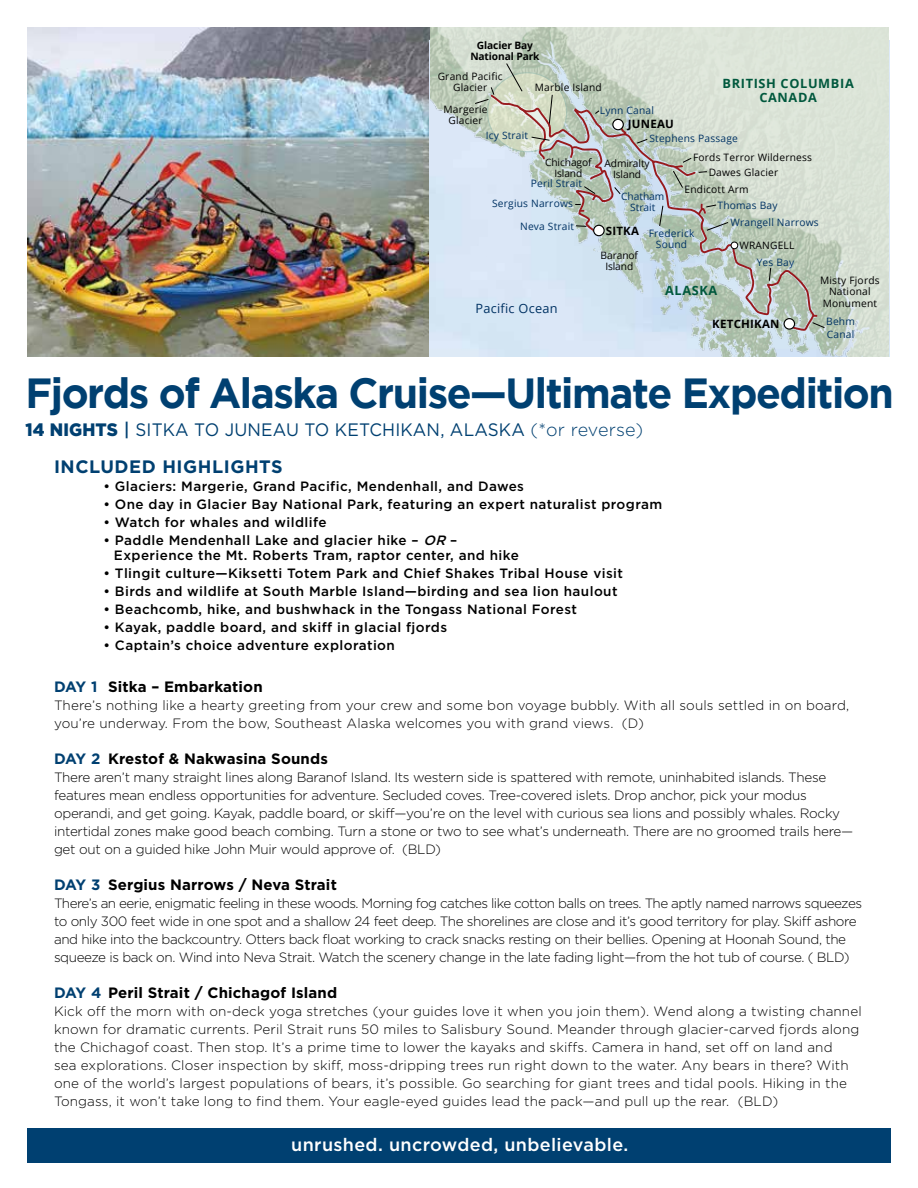
<style>
.page{position:relative;width:918px;height:1188px;background:#fff}
.page>*{position:absolute;margin:0;border:0;box-sizing:border-box;transform-origin:0 0}
.t1{font:700 42px "Gotham";letter-spacing:-.035em;color:#004071}
.t2{font:18px "Gotham HTF";letter-spacing:.01em;color:#004071;scale:.95 1}
.t3{font:500 18px "Gotham HTF";letter-spacing:.02em;color:#fff}
.t4{font:700 18px "Gotham HTF";letter-spacing:.03em;color:#004071}
.t5{font:700 15px "Gotham HTF";letter-spacing:.01em;color:#000}
.t6{font:300 13.5px/18px "Gotham HTF";letter-spacing:-.02em;color:#000}
.t7{font:300 13.5px/18px "Gotham HTF";letter-spacing:.01em;color:#000}
.t8{font:500 13.5px/15px "Gotham HTF";letter-spacing:.03em;color:#000}
.t9{font:700 12.75px/14.2px "Open Sans";letter-spacing:.05em;color:#00583d;text-align:center}
.t10{font:12.75px "Open Sans";letter-spacing:.02em;color:#003263}
.t11{font:700 11.55px "Open Sans";letter-spacing:.02em;color:#000}
.t12{font:10.2px/11.4px "Open Sans";letter-spacing:.02em;color:#000;text-align:center}
.t13{font:10.2px/16.4px "Open Sans";letter-spacing:.02em;color:#003263}
.t14{font:10.2px/11.4px "Open Sans";letter-spacing:-.01em;color:#000;text-align:center}
.t15{font:700 10.2px/11.6px "Open Sans";letter-spacing:-.01em;color:#000;text-align:center}
.t16{font:10.2px/11.4px "Open Sans";color:#003263;text-align:center}
.s1{font-weight:900}
.s2{font-weight:500}
.s3{font-weight:300}
.s4{font-style:italic}
.s5{color:#004071}
</style>
<div class="page">
<img style="left:27px;top:27px;width:403px;height:330px">
<div style="left:27px;top:1128px;width:864px;height:34px;background:#004071"></div>
<img style="left:430px;top:27px;width:458px;height:330px">
<svg style="left:474px;top:63px;width:351px;height:268px;background:#c8d3ce"></svg>
<div style="left:613px;top:119px;width:10px;height:11px;background:#fff;border-radius:50%"></div>
<div style="left:612px;top:119px;width:12px;height:11px;border:1px solid #000;border-radius:50%"></div>
<p class="t15" style="left:470px;top:39px;width:71px">Glacier Bay<br>National Park</p>
<p class="t12" style="left:438px;top:70px;width:67px">Grand Pacific<br>Glacier</p>
<p class="t12" style="left:535px;top:81px;width:69px">Marble Island</p>
<p class="t9" style="left:723px;top:76px;width:133px">BRITISH COLUMBIA<br>CANADA</p>
<p class="t12" style="left:443px;top:103px;width:46px">Margerie<br>Glacier</p>
<p class="t13" style="left:486px;top:127px;width:44px">Icy Strait</p>
<p class="t14" style="left:545px;top:156px;width:48px">Chichagof<br>Island</p>
<p class="t13" style="left:492px;top:174px;width:92px;line-height:19.8px;text-indent:39px">Peril Strait<br>Sergius Narrows</p>
<p class="t13" style="left:520px;top:218px;width:56px">Neva Strait</p>
<p class="t10" style="left:476px;top:299px;width:84px">Pacific Ocean</p>
<p class="t13" style="left:600px;top:101px;width:56px">Lynn Canal</p>
<p class="t11" style="left:628px;top:116px;width:47px">JUNEAU</p>
<p class="t13" style="left:649px;top:130px;width:90px">Stephens Passage</p>
<p class="t12" style="left:709px;top:150px;width:105px;line-height:14.2px;text-align:left;text-indent:-16px">Fords Terror Wilderness<br>Dawes Glacier</p>
<p class="t12" style="left:685px;top:184px;width:65px">Endicott Arm</p>
<p class="t13" style="left:730px;top:197px;width:90px;text-indent:-13px">Thomas Bay<br>Wrangell Narrows</p>
<p class="t13" style="left:757px;top:253px;width:39px">Yes Bay</p>
<p class="t14" style="left:605px;top:157px;width:47px">Admiralty<br>Island</p>
<p class="t16" style="left:621px;top:190px;width:45px">Chatham<br>Strait</p>
<p class="t11" style="left:606px;top:223px;width:35px">SITKA</p>
<p class="t13" style="left:649px;top:227px;width:47px;line-height:11.6px;text-align:center">Frederick<br>Sound</p>
<p class="t12" style="left:739px;top:239px;width:57px">WRANGELL</p>
<p class="t14" style="left:601px;top:249px;width:39px">Baranof<br>Island</p>
<p class="t9" style="left:665px;top:283px;width:54px">ALASKA</p>
<p class="t11" style="left:712px;top:316px;width:69px">KETCHIKAN</p>
<p class="t12" style="left:820px;top:274px;width:61px">Misty Fjords<br>National<br>Monument</p>
<p class="t13" style="left:826px;top:315px;width:30px;line-height:12.8px">Behm<br>Canal</p>
<h1 class="t1" style="left:26px;top:369px;width:870px">Fjords of Alaska Cruise—Ultimate Expedition</h1>
<h2 class="t2" style="left:26px;top:420px;width:652px"><span class="s1">14 NIGHTS</span> <span class="s2">|</span> SITKA TO JUNEAU TO KETCHIKAN, ALASKA <span class="s3">(*or reverse)</span></h2>
<h2 class="t4" style="left:54px;top:456px;width:230px">INCLUDED HIGHLIGHTS</h2>
<p class="t8" style="left:104px;top:478px;width:422px">• Glaciers: Margerie, Grand Pacific, Mendenhall, and Dawes</p>
<p class="t8" style="left:104px;top:496px;width:560px">• One day in Glacier Bay National Park, featuring an expert naturalist program</p>
<p class="t8" style="left:104px;top:514px;width:225px">• Watch for whales and wildlife</p>
<p class="t8" style="left:114px;top:532px;width:407px;text-indent:-10px">• Paddle Mendenhall Lake and glacier hike – <span class="s4">OR</span> –<br>Experience the Mt. Roberts Tram, raptor center, and hike</p>
<p class="t8" style="left:104px;top:565px;width:521px">• Tlingit culture—Kiksetti Totem Park and Chief Shakes Tribal House visit</p>
<p class="t8" style="left:104px;top:583px;width:516px">• Birds and wildlife at South Marble Island—birding and sea lion haulout</p>
<p class="t8" style="left:104px;top:601px;width:475px">• Beachcomb, hike, and bushwhack in the Tongass National Forest</p>
<p class="t8" style="left:104px;top:619px;width:345px">• Kayak, paddle board, and skiff in glacial fjords</p>
<p class="t8" style="left:104px;top:637px;width:293px">• Captain’s choice adventure exploration</p>
<p class="t5" style="left:54px;top:678px;width:210px"><span class="s5">DAY 1</span> Sitka – Embarkation</p>
<p class="t7" style="left:54px;top:696px;width:797px">There’s nothing like a hearty greeting from your crew and some bon voyage bubbly. With all souls settled in on board, you’re underway. From the bow, Southeast Alaska welcomes you with grand views. (D)</p>
<p class="t5" style="left:54px;top:750px;width:275px"><span class="s5">DAY 2</span> Krestof &amp; Nakwasina Sounds</p>
<p class="t6" style="left:54px;top:768px;width:801px">There aren’t many straight lines along Baranof Island. Its western side is spattered with remote, uninhabited islands. These features mean endless opportunities for adventure. Secluded coves. Tree-covered islets. Drop anchor, pick your modus operandi, and get going. Kayak, paddle board, or skiff—you’re on the level with curious sea lions and possibly whales. Rocky intertidal zones make good beach combing. Turn a stone or two to see what’s underneath. There are no groomed trails here— get out on a guided hike John Muir would approve of. (BLD)</p>
<p class="t5" style="left:54px;top:876px;width:284px"><span class="s5">DAY 3</span> Sergius Narrows / Neva Strait</p>
<p class="t6" style="left:54px;top:894px;width:810px">There’s an eerie, enigmatic feeling in these woods. Morning fog catches like cotton balls on trees. The aptly named narrows squeezes to only 300 feet wide in one spot and a shallow 24 feet deep. The shorelines are close and it’s good territory for play. Skiff ashore and hike into the backcountry. Otters back float working to crack snacks resting on their bellies. Opening at Hoonah Sound, the squeeze is back on. Wind into Neva Strait. Watch the scenery change in the late fading light—from the hot tub of course. ( BLD)</p>
<p class="t5" style="left:54px;top:984px;width:285px"><span class="s5">DAY 4</span> Peril Strait / Chichagof Island</p>
<p class="t7" style="left:54px;top:1002px;width:809px">Kick off the morn with on-deck yoga stretches (your guides love it when you join them). Wend along a twisting channel known for dramatic currents. Peril Strait runs 50 miles to Salisbury Sound. Meander through glacier-carved fjords along the Chichagof coast. Then stop. It’s a prime time to lower the kayaks and skiffs. Camera in hand, set off on land and<br>sea explorations. Closer inspection by skiff, moss-dripping trees run right down to the water. Any bears in there? With one of the world’s largest populations of bears, it’s possible. Go searching for giant trees and tidal pools. Hiking in the Tongass, it won’t take long to find them. Your eagle-eyed guides lead the pack—and pull up the rear. (BLD)</p>
<h2 class="t3" style="left:291px;top:1134px;width:339px">unrushed. uncrowded, unbelievable.</h2>
</div>
